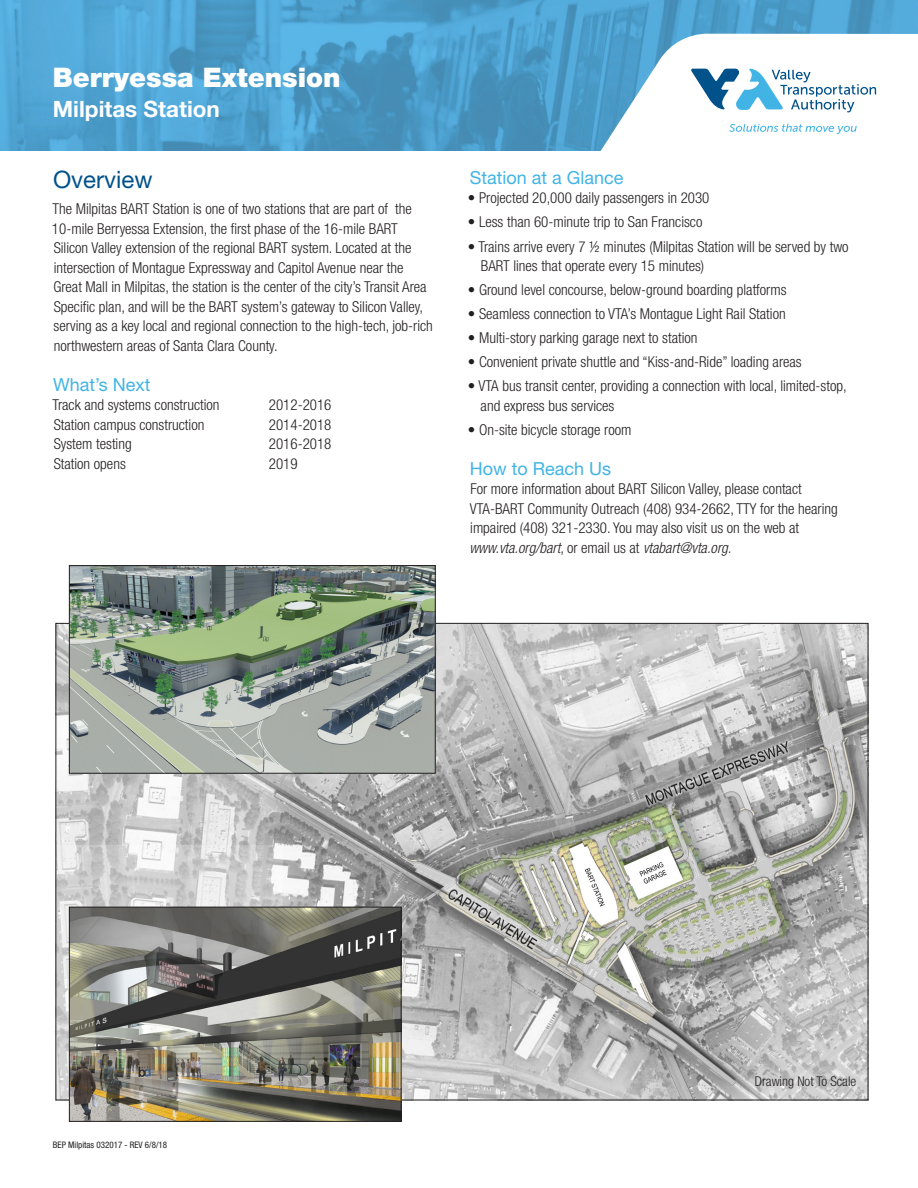
<style>
.page{position:relative;width:918px;height:1188px;background:#fff}
.page>*{position:absolute;margin:0;border:0;box-sizing:border-box;transform-origin:0 0}
.t1{font:900 27px "Helvetica Neue LT Std";color:#fff}
.Header_2{font:24px "Helvetica Neue LT Std";color:#01518a}
.t2{font:700 22.5px "Helvetica Neue LT Std";color:#fff}
.Header_3{font:18px "Helvetica Neue LT Std";color:#41b4e5}
.body_copy{font:300 condensed 15px/19.5px "Helvetica Neue LT Std";color:#231f20}
.fractions{font:300 condensed 15px/19.5px "Helvetica Neue LT Std";color:#231f20}
.fractions-2{font:300 condensed 13.5px "Helvetica Neue LT Std";color:#231f20}
.t3{font:condensed 9px "Helvetica Neue LT Std";color:#231f20}
.s1{font-style:italic}
</style>
<div class="page">
<img style="left:57px;top:625px;width:809px;height:473px">
<img style="left:71px;top:567px;width:363px;height:205px">
<div style="left:69px;top:565px;width:367px;height:209px;border:1px solid #231f20"></div>
<img style="left:71px;top:909px;width:329px;height:211px">
<div style="left:69px;top:907px;width:333px;height:215px;border:1px solid #231f20"></div>
<img style="left:0;top:0;width:918px;height:151px">
<svg style="left:595px;top:34px;width:323px;height:117px"></svg>
<p class="t1" style="left:53px;top:62px;width:289px">Berryessa Extension</p>
<p class="t2" style="left:53px;top:96px;width:168px">Milpitas Station</p>
<p class="Header_2" style="left:53px;top:165px;width:101px">Overview</p>
<p class="body_copy" style="left:52px;top:199px;width:382px">The Milpitas BART Station is one of two stations that are part of the 10-mile Berryessa Extension, the first phase of the 16-mile BART Silicon Valley extension of the regional BART system. Located at the intersection of Montague Expressway and Capitol Avenue near the Great Mall in Milpitas, the station is the center of the city’s Transit Area Specific plan, and will be the BART system’s gateway to Silicon Valley, serving as a key local and regional connection to the high-tech, job-rich northwestern areas of Santa Clara County.</p>
<p class="Header_3" style="left:53px;top:373px;width:99px">What’s Next</p>
<p class="body_copy" style="left:52px;top:395px;width:169px">Track and systems construction</p>
<p class="body_copy" style="left:269px;top:395px;width:64px">2012-2016</p>
<p class="body_copy" style="left:54px;top:414px;width:152px">Station campus construction</p>
<p class="body_copy" style="left:269px;top:414px;width:64px">2014-2018</p>
<p class="body_copy" style="left:54px;top:434px;width:80px">System testing</p>
<p class="body_copy" style="left:269px;top:434px;width:64px">2016-2018</p>
<p class="body_copy" style="left:54px;top:453px;width:74px">Station opens</p>
<p class="body_copy" style="left:269px;top:453px;width:30px">2019</p>
<p class="Header_3" style="left:470px;top:167px;width:155px">Station at a Glance</p>
<p class="fractions" style="left:468px;top:188px;width:243px">• Projected 20,000 daily passengers in 2030</p>
<p class="fractions" style="left:468px;top:212px;width:236px">• Less than 60-minute trip to San Francisco</p>
<p class="fractions" style="left:481px;top:236px;width:369px;text-indent:-13px">• Trains arrive every 7 1/2 minutes (Milpitas Station will be served by two<br>BART lines that operate every 15 minutes)</p>
<p class="fractions" style="left:468px;top:280px;width:320px">• Ground level concourse, below-ground boarding platforms</p>
<p class="fractions" style="left:468px;top:304px;width:319px">• Seamless connection to VTA’s Montague Light Rail Station</p>
<p class="fractions" style="left:468px;top:328px;width:231px">• Multi-story parking garage next to station</p>
<p class="fractions" style="left:468px;top:352px;width:335px">• Convenient private shuttle and “Kiss-and-Ride” loading areas</p>
<p class="fractions" style="left:481px;top:376px;width:368px;text-indent:-13px">• VTA bus transit center, providing a connection with local, limited-stop, and express bus services</p>
<p class="fractions" style="left:468px;top:420px;width:165px">• On-site bicycle storage room</p>
<p class="Header_3" style="left:470px;top:458px;width:143px">How to Reach Us</p>
<p class="body_copy" style="left:469px;top:479px;width:370px">For more information about BART Silicon Valley, please contact VTA-BART Community Outreach (408) 934-2662, TTY for the hearing impaired (408) 321-2330. You may also visit us on the web at <span class="s1">www.vta.org/bart</span>, or email us at <span class="s1">vtabart@vta.org.</span></p>
<p class="t3" style="left:53px;top:1139px;width:116px">BEP Milpitas 032017 - REV 6/8/18</p>
<p class="fractions-2" style="left:755px;top:1074px;width:103px">Drawing Not To Scale</p>
</div>
